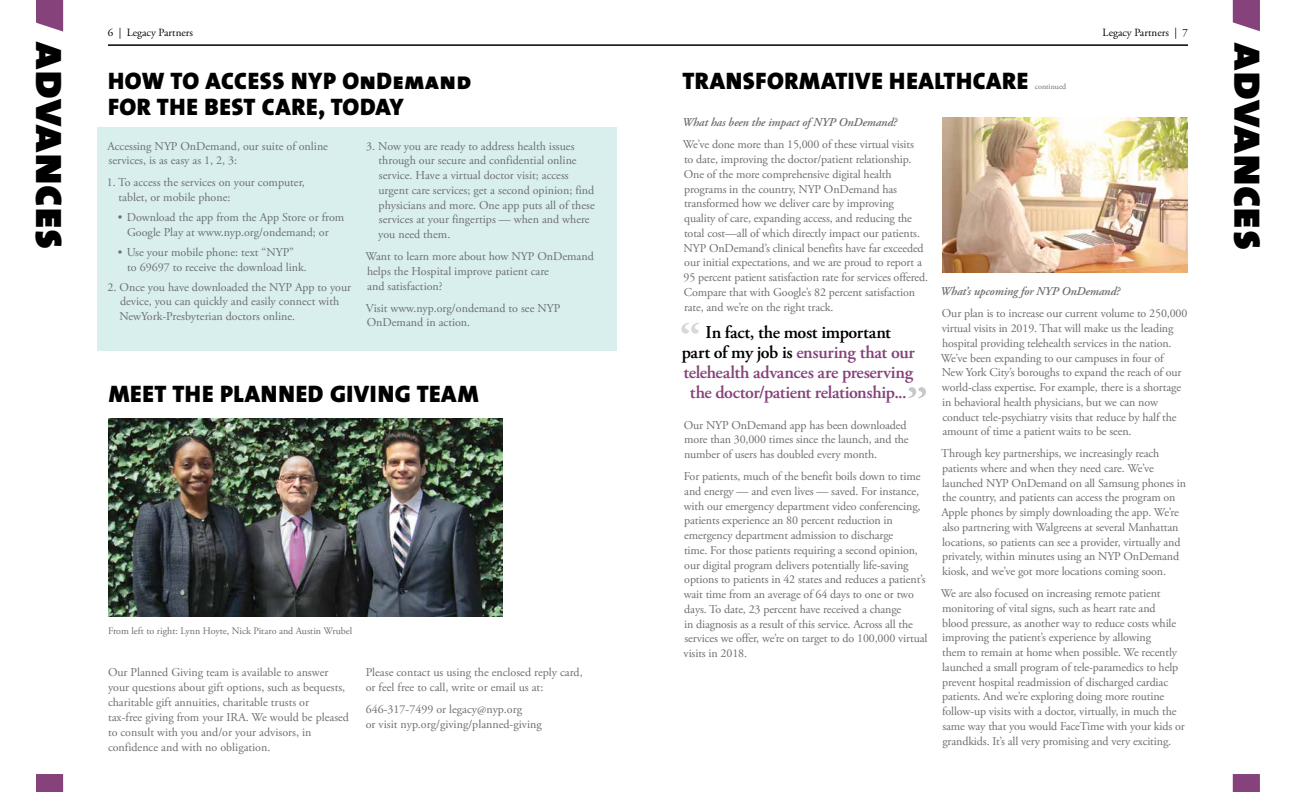
<style>
.page{position:relative;width:1296px;height:792px;background:#fff}
.page>*{position:absolute;margin:0;border:0;box-sizing:border-box;transform-origin:0 0}
.t1{font:48px "The Sans Black Caps";color:#000}
.t2{font:24px/26px "The Sans Black Caps";letter-spacing:.025em;color:#000}
.t3{font:600 18px/20px "Adobe Garamond Pro";letter-spacing:-.02em;color:#85427b;text-align:center}
.t4{font:12px/14.7px "Adobe Garamond Pro";letter-spacing:-.01em;color:#6d6e71}
.t5{font:italic 600 12px "Adobe Garamond Pro";letter-spacing:-.01em;color:#6d6e71}
.t6{font:11px "Adobe Garamond Pro";color:#000}
.t7{font:10px "Adobe Garamond Pro";color:#6d6e71}
.t8{font:8px "Adobe Garamond Pro";color:#6d6e71}
.s1{color:#000}
</style>
<div class="page">
<hr style="left:108px;top:44px;width:1080px;height:2px;background:#000">
<div style="left:97px;top:127px;width:519px;height:224px;background:#d8efee"></div>
<svg style="left:1233px;top:0;width:27px;height:31px"></svg>
<svg style="left:681px;top:322px;width:18px;height:12px"></svg>
<svg style="left:908px;top:387px;width:18px;height:11px"></svg>
<img style="left:943px;top:117px;width:245px;height:156px">
<svg style="left:36px;top:0;width:27px;height:32px"></svg>
<img style="left:108px;top:418px;width:395px;height:199px">
<div style="left:1233px;top:774px;width:27px;height:18px;background:#85427b"></div>
<div style="left:36px;top:774px;width:27px;height:18px;background:#85427b"></div>
<h1 class="t1" style="left:93px;top:41px;width:210px;rotate:90deg">advances</h1>
<p class="t6" style="left:108px;top:26px;width:87px">6 | Legacy Partners</p>
<p class="t6" style="left:1103px;top:26px;width:87px">Legacy Partners | 7</p>
<h2 class="t2" style="left:108px;top:68px;width:365px">HOW TO ACCESS NYP OnDemand<br>FOR THE BEST CARE, TODAY</h2>
<p class="t4" style="left:107px;top:139px;width:222px">Accessing NYP OnDemand, our suite of online services, is as easy as 1, 2, 3:</p>
<p class="t4" style="left:119px;top:176px;width:188px;text-indent:-12px">1. To access the services on your computer, tablet, or mobile phone:</p>
<p class="t4" style="left:118px;top:210px;width:228px;text-align:center">• Download the app from the App Store or from<br>Google Play at www.nyp.org/ondemand; or</p>
<p class="t4" style="left:127px;top:245px;width:181px;text-indent:-9px">• Use your mobile phone: text “NYP”<br>to 69697 to receive the download link.</p>
<p class="t4" style="left:119px;top:280px;width:233px;text-indent:-12px">2. Once you have downloaded the NYP App to your device, you can quickly and easily connect with<br>NewYork-Presbyterian doctors online.</p>
<p class="t4" style="left:378px;top:139px;width:218px;text-indent:-12px">3. Now you are ready to address health issues through our secure and confidential online service. Have a virtual doctor visit; access urgent care services; get a second opinion; find physicians and more. One app puts all of these services at your fingertips — when and where you need them.</p>
<p class="t4" style="left:366px;top:249px;width:230px">Want to learn more about how NYP OnDemand helps the Hospital improve patient care<br>and satisfaction?</p>
<p class="t4" style="left:366px;top:301px;width:196px">Visit www.nyp.org/ondemand to see NYP<br>OnDemand in action.</p>
<h2 class="t2" style="left:109px;top:380px;width:371px">MEET THE PLANNED GIVING TEAM</h2>
<p class="t7" style="left:108px;top:625px;width:246px">From left to right: Lynn Hoyte, Nick Pitaro and Austin Wrubel</p>
<p class="t4" style="left:108px;top:665px;width:243px;line-height:15px">Our Planned Giving team is available to answer your questions about gift options, such as bequests, charitable gift annuities, charitable trusts or<br>tax-free giving from your IRA. We would be pleased to consult with you and/or your advisors, in confidence and with no obligation.</p>
<p class="t4" style="left:366px;top:665px;width:218px;line-height:15px">Please contact us using the enclosed reply card, or feel free to call, write or email us at:</p>
<p class="t4" style="left:366px;top:703px;width:178px;line-height:15px">646-317-7499 or legacy@nyp.org<br>or visit nyp.org/giving/planned-giving</p>
<h2 class="t2" style="left:682px;top:68px;width:348px">TRANSFORMATIVE HEALTHCARE</h2>
<p class="t8" style="left:1035px;top:82px;width:33px">continued</p>
<p class="t5" style="left:682px;top:116px;width:217px">What has been the impact of NYP OnDemand?</p>
<p class="t4" style="left:683px;top:138px;width:247px">We’ve done more than 15,000 of these virtual visits<br>to date, improving the doctor/patient relationship.<br>One of the more comprehensive digital health programs in the country, NYP OnDemand has transformed how we deliver care by improving<br>quality of care, expanding access, and reducing the total cost—all of which directly impact our patients.<br>NYP OnDemand’s clinical benefits have far exceeded our initial expectations, and we are proud to report a 95 percent patient satisfaction rate for services offered.<br>Compare that with Google’s 82 percent satisfaction rate, and we’re on the right track.</p>
<p class="t5" style="left:940px;top:285px;width:181px">What’s upcoming for NYP OnDemand?</p>
<p class="t4" style="left:941px;top:307px;width:248px">Our plan is to increase our current volume to 250,000 virtual visits in 2019. That will make us the leading hospital providing telehealth services in the nation.<br>We’ve been expanding to our campuses in four of New York City’s boroughs to expand the reach of our world-class expertise. For example, there is a shortage in behavioral health physicians, but we can now conduct tele-psychiatry visits that reduce by half the amount of time a patient waits to be seen.</p>
<p class="t4" style="left:941px;top:447px;width:246px">Through key partnerships, we increasingly reach patients where and when they need care. We’ve launched NYP OnDemand on all Samsung phones in the country, and patients can access the program on Apple phones by simply downloading the app. We’re also partnering with Walgreens at several Manhattan locations, so patients can see a provider, virtually and privately, within minutes using an NYP OnDemand kiosk, and we’ve got more locations coming soon.</p>
<p class="t4" style="left:941px;top:586px;width:245px">We are also focused on increasing remote patient monitoring of vital signs, such as heart rate and<br>blood pressure, as another way to reduce costs while improving the patient’s experience by allowing<br>them to remain at home when possible. We recently launched a small program of tele-paramedics to help prevent hospital readmission of discharged cardiac patients. And we’re exploring doing more routine follow-up visits with a doctor, virtually, in much the same way that you would FaceTime with your kids or grandkids. It’s all very promising and very exciting.</p>
<h3 class="t3" style="left:682px;top:323px;width:235px"><span class="s1">In fact, the most important<br>part of my job is</span> ensuring that our telehealth advances are preserving the doctor/patient relationship...</h3>
<p class="t4" style="left:684px;top:418px;width:226px">Our NYP OnDemand app has been downloaded more than 30,000 times since the launch, and the number of users has doubled every month.</p>
<p class="t4" style="left:684px;top:469px;width:245px">For patients, much of the benefit boils down to time and energy — and even lives — saved. For instance, with our emergency department video conferencing, patients experience an 80 percent reduction in emergency department admission to discharge<br>time. For those patients requiring a second opinion, our digital program delivers potentially life-saving options to patients in 42 states and reduces a patient’s wait time from an average of 64 days to one or two days. To date, 23 percent have received a change<br>in diagnosis as a result of this service. Across all the services we offer, we’re on target to do 100,000 virtual visits in 2018.</p>
<h1 class="t1" style="left:1292px;top:42px;width:210px;rotate:90deg">advances</h1>
</div>
